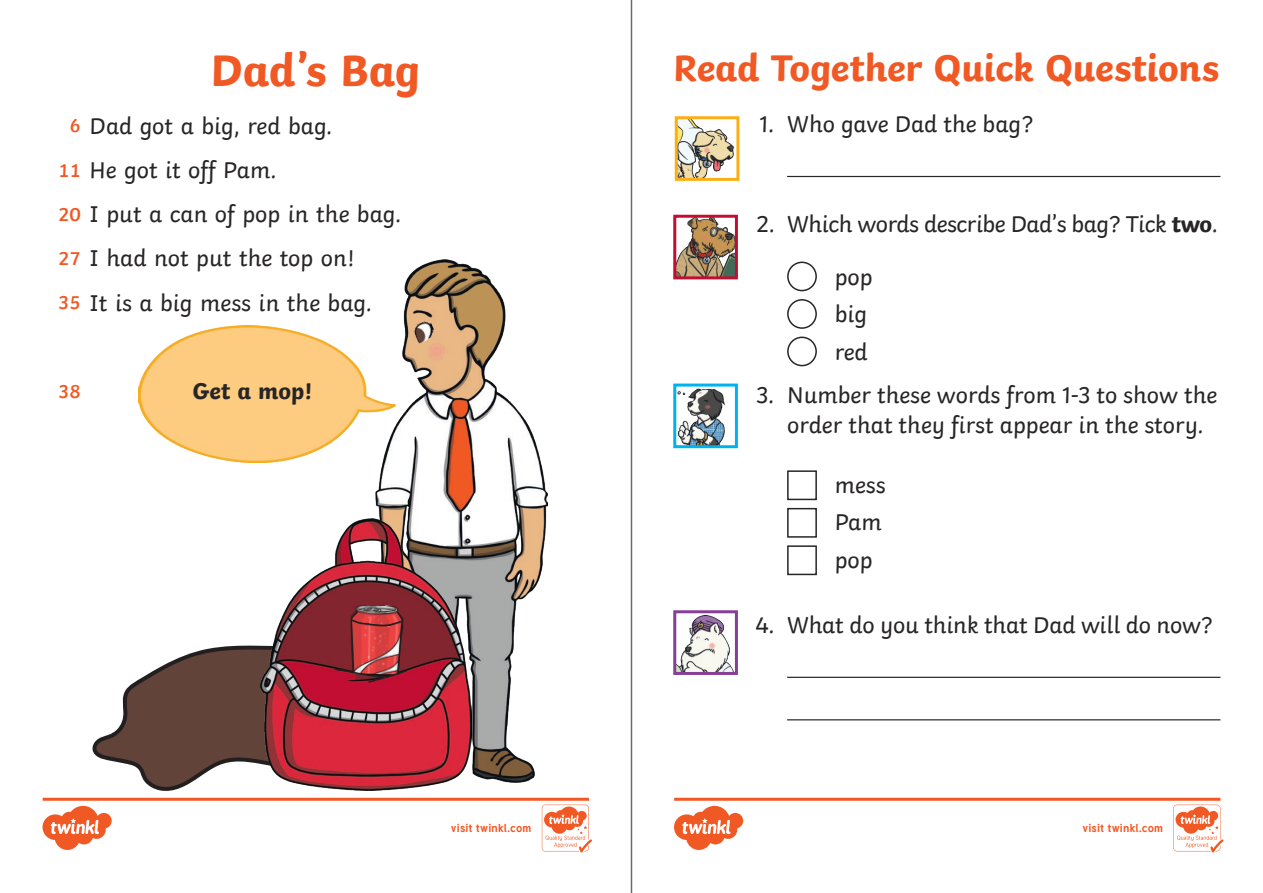
<style>
.page{position:relative;width:1263px;height:893px;background:#fff}
.page>*{position:absolute;margin:0;border:0;box-sizing:border-box;transform-origin:0 0}
.Heading_1{font:700 46.5px "Twinkl";letter-spacing:-.01em;color:#f15924}
.Heading_1-2{font:700 39px "Twinkl";letter-spacing:-.005em;color:#f15924}
.KS1_Body_Copy{font:24px/37.5px "Twinkl";color:#282526}
.KS1_Body_Copy-2{font:24px/52.5px "Twinkl";letter-spacing:-.02em;color:#282526}
.KS1_Body_Copy-3{font:700 24px "Twinkl";letter-spacing:.005em;color:#282526}
.KS1_Body_Copy-4{font:600 19.5px "Twinkl";color:#f15924}
.t1{font:700 11.4px "Tuffy";letter-spacing:.015em;color:#f15924}
.s1{font-weight:700}
</style>
<div class="page">
<hr style="left:631px;top:0;width:1px;height:893px;background:#6b6b6e">
<img style="left:138px;top:325px;width:237px;height:138px">
<img style="left:375px;top:259px;width:172px;height:524px">
<img style="left:679px;top:120px;width:55px;height:57px">
<div style="left:675px;top:116px;width:64px;height:65px;border:3px solid #faaf18"></div>
<img style="left:677px;top:388px;width:48px;height:56px">
<div style="left:673px;top:384px;width:65px;height:64px;border:3px solid #00b3ef"></div>
<img style="left:677px;top:219px;width:57px;height:56px">
<div style="left:673px;top:215px;width:65px;height:64px;border:3px solid #c10e31"></div>
<img style="left:677px;top:615px;width:57px;height:56px">
<div style="left:673px;top:610px;width:65px;height:65px;border:3px solid #873e97"></div>
<hr style="left:787px;top:176px;width:433px;height:1px;background:#282526">
<hr style="left:787px;top:677px;width:433px;height:1px;background:#282526">
<hr style="left:787px;top:719px;width:433px;height:1px;background:#282526">
<div style="left:787px;top:262px;width:30px;height:29px;border:2px solid #282526;border-radius:50%"></div>
<div style="left:787px;top:299px;width:30px;height:30px;border:2px solid #282526;border-radius:50%"></div>
<div style="left:787px;top:337px;width:30px;height:29px;border:2px solid #282526;border-radius:50%"></div>
<div style="left:787px;top:470px;width:30px;height:30px;border:2px solid #282526"></div>
<div style="left:787px;top:508px;width:30px;height:30px;border:2px solid #282526"></div>
<div style="left:787px;top:545px;width:30px;height:30px;border:2px solid #282526"></div>
<svg style="left:92px;top:645px;width:168px;height:146px;fill:#61433a"></svg>
<img style="left:260px;top:519px;width:211px;height:272px">
<img style="left:412px;top:319px;width:25px;height:26px">
<svg style="left:332px;top:587px;width:76px;height:97px;background:#9c353b"></svg>
<svg style="left:43px;top:798px;width:549px;height:54px"></svg>
<svg style="left:674px;top:798px;width:549px;height:54px"></svg>
<div style="left:124px;top:809px;width:81px;height:32px;background:#fff"></div>
<div style="left:749px;top:809px;width:81px;height:32px;background:#fff"></div>
<p class="KS1_Body_Copy-4" style="left:70px;top:110px;width:13px">6</p>
<p class="KS1_Body_Copy-4" style="left:58px;top:155px;width:25px">11</p>
<p class="KS1_Body_Copy-4" style="left:58px;top:199px;width:25px">20</p>
<p class="KS1_Body_Copy-4" style="left:58px;top:243px;width:25px">27</p>
<p class="KS1_Body_Copy-4" style="left:58px;top:287px;width:25px">35</p>
<p class="Heading_1" style="left:211px;top:32px;width:211px">Dad’s Bag</p>
<p class="KS1_Body_Copy" style="left:90px;top:105px;width:244px">Dad got a big, red bag.</p>
<p class="KS1_Body_Copy" style="left:90px;top:149px;width:188px">He got it off Pam.</p>
<p class="KS1_Body_Copy" style="left:90px;top:193px;width:313px">I put a can of pop in the bag.</p>
<p class="KS1_Body_Copy" style="left:90px;top:238px;width:267px">I had not put the top on!</p>
<p class="KS1_Body_Copy" style="left:90px;top:282px;width:284px">It is a big mess in the bag.</p>
<p class="KS1_Body_Copy-4" style="left:58px;top:376px;width:25px">38</p>
<p class="KS1_Body_Copy-3" style="left:192px;top:371px;width:122px">Get a mop!</p>
<p class="Heading_1-2" style="left:673px;top:36px;width:547px">Read Together Quick Questions</p>
<p class="KS1_Body_Copy" style="left:759px;top:103px;width:275px">1. Who gave Dad the bag?</p>
<p class="KS1_Body_Copy-2" style="left:835px;top:196px;width:385px;text-indent:-78px">2. Which words describe Dad’s bag? Tick <span class="s1">two</span>. pop</p>
<p class="KS1_Body_Copy" style="left:835px;top:293px;width:35px">big red</p>
<p class="KS1_Body_Copy" style="left:787px;top:377px;width:432px;line-height:30px;text-indent:-31px">3. Number these words from 1-3 to show the order that they first appear in the story.</p>
<p class="KS1_Body_Copy" style="left:835px;top:464px;width:52px">mess<br>Pam pop</p>
<p class="KS1_Body_Copy" style="left:755px;top:604px;width:459px">4. What do you think that Dad will do now?</p>
<p class="t1" style="left:451px;top:819px;width:82px">visit twinkl.com</p>
<p class="t1" style="left:1082px;top:819px;width:82px">visit twinkl.com</p>
</div>
